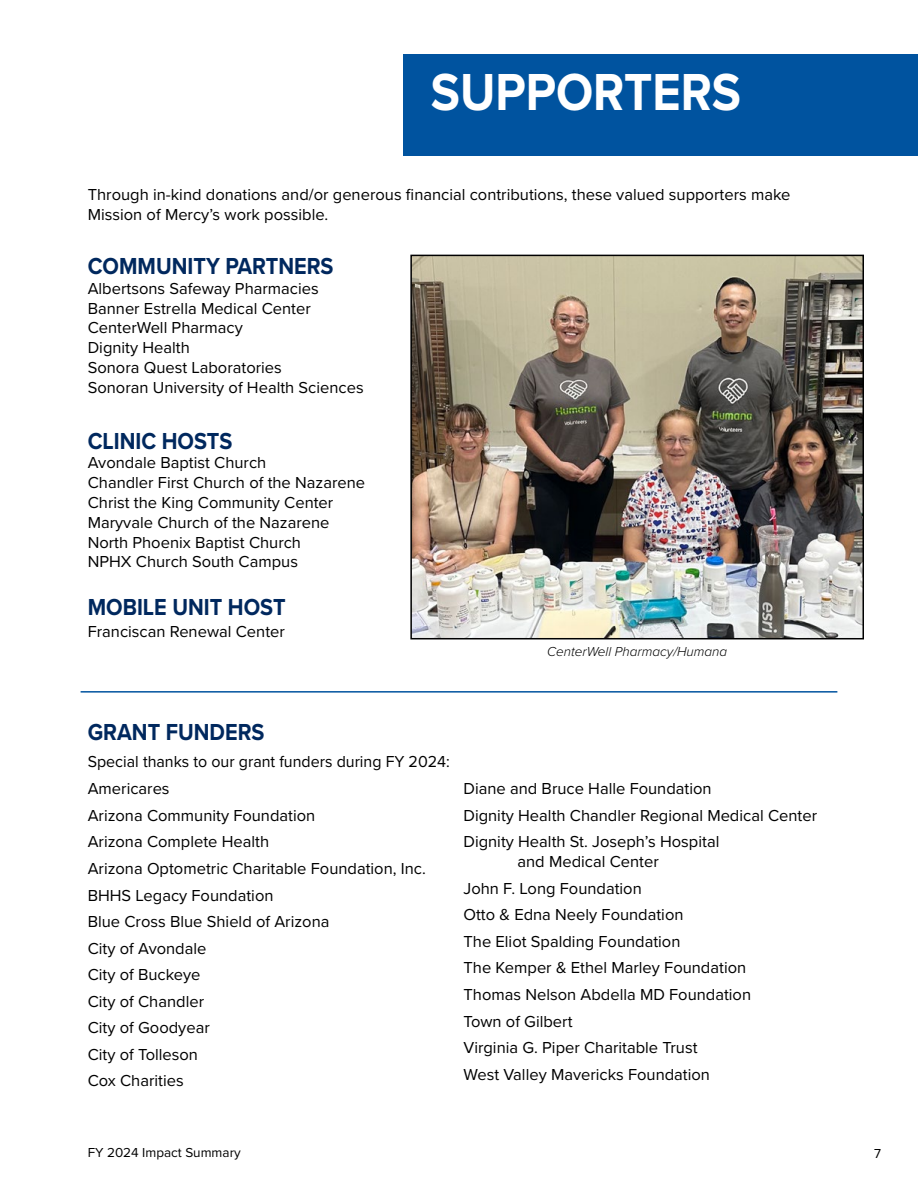
<style>
.page{position:relative;width:918px;height:1188px;background:#fff}
.page>*{position:absolute;margin:0;border:0;box-sizing:border-box;transform-origin:0 0}
.t1{font:700 54px "Proxima Nova";color:#fff;scale:.9 1}
.t2{font:700 24px "Proxima Nova";color:#00285e;scale:.9 1}
.t3{font:16.5px/26.5px "Proxima Nova";color:#000}
.t4{font:italic 300 13.5px "Proxima Nova";color:#000}
.t5{font:13.5px "Proxima Nova";color:#000}
</style>
<div class="page">
<div style="left:404px;top:54px;width:514px;height:101px;background:#00539f"></div>
<img style="left:413px;top:258px;width:448px;height:378px">
<div style="left:410px;top:255px;width:454px;height:384px;border:2px solid #000"></div>
<hr style="left:81px;top:691px;width:756px;height:2px;background:#00539f">
<h1 class="t1" style="left:431px;top:52px;width:346px">SUPPORTERS</h1>
<p class="t3" style="left:88px;top:184px;width:704px;line-height:19.8px">Through in-kind donations and/or generous financial contributions, these valued supporters make<br>Mission of Mercy’s work possible.</p>
<h2 class="t2" style="left:88px;top:248px;width:275px">COMMUNITY PARTNERS</h2>
<p class="t3" style="left:88px;top:278px;width:277px;line-height:19.8px">Albertsons Safeway Pharmacies<br>Banner Estrella Medical Center<br>CenterWell Pharmacy<br>Dignity Health<br>Sonora Quest Laboratories<br>Sonoran University of Health Sciences</p>
<h2 class="t2" style="left:88px;top:423px;width:162px">CLINIC HOSTS</h2>
<p class="t3" style="left:88px;top:452px;width:279px;line-height:19.8px">Avondale Baptist Church<br>Chandler First Church of the Nazarene<br>Christ the King Community Center<br>Maryvale Church of the Nazarene<br>North Phoenix Baptist Church<br>NPHX Church South Campus</p>
<h2 class="t2" style="left:88px;top:589px;width:221px">MOBILE UNIT HOST</h2>
<p class="t3" style="left:88px;top:617px;width:199px">Franciscan Renewal Center</p>
<p class="t4" style="left:547px;top:641px;width:182px">CenterWell Pharmacy/Humana</p>
<h2 class="t2" style="left:88px;top:714px;width:198px">GRANT FUNDERS</h2>
<p class="t3" style="left:88px;top:748px;width:364px">Special thanks to our grant funders during FY 2024:<br>Americares<br>Arizona Community Foundation<br>Arizona Complete Health<br>Arizona Optometric Charitable Foundation, Inc.<br>BHHS Legacy Foundation<br>Blue Cross Blue Shield of Arizona<br>City of Avondale<br>City of Buckeye<br>City of Chandler<br>City of Goodyear<br>City of Tolleson<br>Cox Charities</p>
<p class="t3" style="left:464px;top:775px;width:355px">Diane and Bruce Halle Foundation<br>Dignity Health Chandler Regional Medical Center<br>Dignity Health St. Joseph’s Hospital</p>
<p class="t3" style="left:464px;top:848px;width:289px;text-indent:54px">and Medical Center<br>John F. Long Foundation<br>Otto &amp; Edna Neely Foundation<br>The Eliot Spalding Foundation<br>The Kemper &amp; Ethel Marley Foundation<br>Thomas Nelson Abdella MD Foundation<br>Town of Gilbert<br>Virginia G. Piper Charitable Trust<br>West Valley Mavericks Foundation</p>
<p class="t5" style="left:88px;top:1142px;width:154px">FY 2024 Impact Summary</p>
<p class="t5" style="left:874px;top:1143px;width:8px">7</p>
</div>
